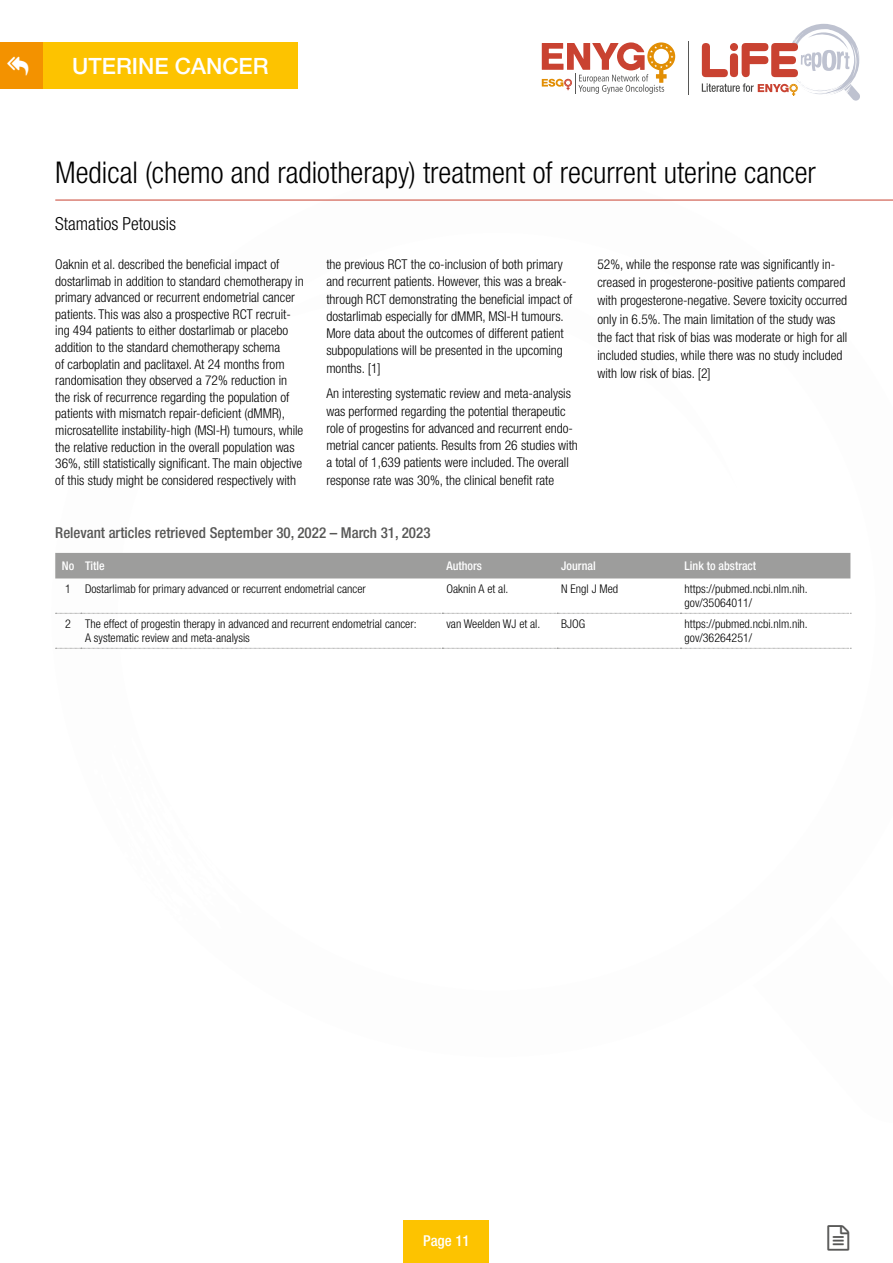
<style>
.page{position:relative;width:893px;height:1263px;background:#fff}
.page>*{position:absolute;margin:0;border:0;box-sizing:border-box;transform-origin:0 0}
.t1{font:300 condensed 30px "Helvetica Neue LT Pro";color:#000}
.t2{font:500 22.5px "Helvetica Neue LT Pro";color:#fff}
.t3{font:300 condensed 18px "Helvetica Neue LT Pro";color:#000}
.t4{font:500 condensed 15px "Helvetica Neue LT Pro";color:#575756}
.t5{font:500 condensed 15px "Helvetica Neue LT Pro";color:#fff}
.t6{font:300 condensed 13.5px/16.6px "Helvetica Neue LT Pro";color:#000}
.t7{font:300 condensed 12px/14.4px "Helvetica Neue LT Pro";color:#000}
.t8{font:500 condensed 12px "Helvetica Neue LT Pro";color:#fff}
</style>
<div class="page">
<div style="left:404px;top:1220px;width:85px;height:43px;background:#fdc300"></div>
<div style="left:0;top:43px;width:298px;height:46px;background:#fdc300"></div>
<svg style="left:542px;top:42px;width:133px;height:52px"></svg>
<hr style="left:688px;top:42px;width:1px;height:53px;background:#575756">
<svg style="left:702px;top:24px;width:158px;height:77px"></svg>
<div style="left:0;top:43px;width:43px;height:46px;background:#f39200"></div>
<hr style="left:55px;top:200px;width:838px;height:1px;background:#c94231">
<div style="left:55px;top:553px;width:795px;height:25px;background:#9d9d9c"></div>
<svg style="left:55px;top:613px;width:796px;height:1px"></svg>
<svg style="left:55px;top:648px;width:796px;height:1px"></svg>
<h2 class="t2" style="left:72px;top:53px;width:198px">UTERINE CANCER</h2>
<h1 class="t1" style="left:55px;top:155px;width:762px">Medical (chemo and radiotherapy) treatment of recurrent uterine cancer</h1>
<h3 class="t3" style="left:55px;top:213px;width:122px">Stamatios Petousis</h3>
<p class="t6" style="left:55px;top:256px;width:250px">Oaknin et al. described the beneficial impact of dostarlimab in addition to standard chemotherapy in primary advanced or recurrent endometrial cancer patients. This was also a prospective RCT recruit&shy;ing 494 patients to either dostarlimab or placebo addition to the standard chemotherapy schema<br>of carboplatin and paclitaxel. At 24 months from randomisation they observed a 72% reduction in the risk of recurrence regarding the population of patients with mismatch repair-deficient (dMMR), microsatellite instability-high (MSI-H) tumours, while the relative reduction in the overall population was 36%, still statistically significant. The main objective of this study might be considered respectively with</p>
<p class="t6" style="left:326px;top:255px;width:248px;line-height:17.2px">the previous RCT the co-inclusion of both primary and recurrent patients. However, this was a break&shy;through RCT demonstrating the beneficial impact of dostarlimab especially for dMMR, MSI-H tumours.<br>More data about the outcomes of different patient subpopulations will be presented in the upcoming months. [1]</p>
<p class="t6" style="left:326px;top:385px;width:253px;line-height:17.2px">An interesting systematic review and meta-analysis was performed regarding the potential therapeutic role of progestins for advanced and recurrent endo&shy;metrial cancer patients. Results from 26 studies with a total of 1,639 patients were included. The overall response rate was 30%, the clinical benefit rate</p>
<p class="t6" style="left:597px;top:255px;width:251px;line-height:18.1px">52%, while the response rate was significantly in&shy;creased in progesterone-positive patients compared with progesterone-negative. Severe toxicity occurred only in 6.5%. The main limitation of the study was the fact that risk of bias was moderate or high for all included studies, while there was no study included with low risk of bias. [2]</p>
<p class="t4" style="left:55px;top:524px;width:377px">Relevant articles retrieved September 30, 2022 – March 31, 2023</p>
<p class="t8" style="left:62px;top:559px;width:44px">No Title</p>
<p class="t8" style="left:446px;top:559px;width:37px">Authors</p>
<p class="t8" style="left:561px;top:559px;width:36px">Journal</p>
<p class="t8" style="left:685px;top:559px;width:73px">Link to abstract</p>
<p class="t7" style="left:65px;top:581px;width:302px">1 Dostarlimab for primary advanced or recurrent endometrial cancer</p>
<p class="t7" style="left:446px;top:581px;width:63px">Oaknin A et al.</p>
<p class="t7" style="left:561px;top:581px;width:58px">N Engl J Med</p>
<p class="t7" style="left:685px;top:581px;width:125px">https://pubmed.ncbi.nlm.nih. gov/35064011/</p>
<p class="t7" style="left:85px;top:616px;width:333px;text-indent:-20px">2 The effect of progestin therapy in advanced and recurrent endometrial cancer:<br>A systematic review and meta-analysis</p>
<p class="t7" style="left:446px;top:616px;width:95px">van Weelden WJ et al.</p>
<p class="t7" style="left:561px;top:616px;width:25px">BJOG</p>
<p class="t7" style="left:685px;top:616px;width:125px">https://pubmed.ncbi.nlm.nih. gov/36264251/</p>
<p class="t5" style="left:423px;top:1232px;width:48px">Page 11</p>
</div>
